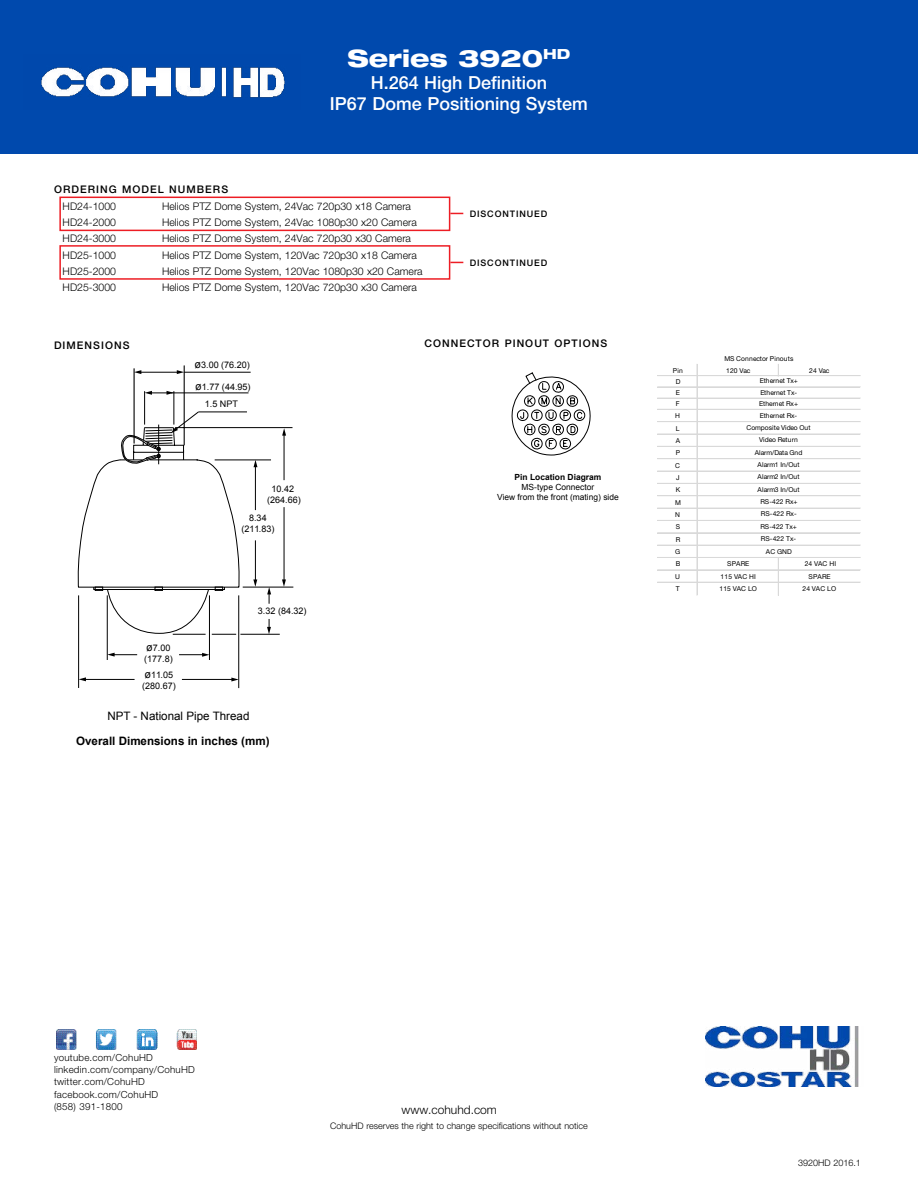
<style>
.page{position:relative;width:918px;height:1188px;background:#fff}
.page>*{position:absolute;margin:0;border:0;box-sizing:border-box;transform-origin:0 0}
.t1{font:800 expanded 24px "Helvetica Neue LT Std";color:#fff}
.t2{font:500 18px/21.6px "Helvetica Neue LT Std";color:#fff;text-align:center}
.t3{font:300 12px "Helvetica Neue LT Std";color:#000}
.t4{font:700 11.55px "Arial";color:#000}
.t5{font:11.55px "Arial";color:#000}
.t6{font:300 10.5px "Helvetica Neue LT Std";color:#000}
.t7{font:500 10.5px "Helvetica Neue LT Std";letter-spacing:.1em;color:#000}
.t8{font:300 9.75px/12.5px "Helvetica Neue LT Std";letter-spacing:.025em;color:#000}
.t9{font:9px/10.8px "Arial";color:#000;text-align:center}
.t10{font:300 9px "Helvetica Neue LT Std";color:#000}
.t11{font:500 9px "Helvetica Neue LT Std";letter-spacing:.1em;color:#000}
.t12{font:8.4px/10.2px "Arial";color:#000;text-align:center}
.t13{font:700 8.4px "Arial";color:#000}
.t14{font:6.75px/12.1px "Helvetica Neue LT Std";letter-spacing:.01em;color:#000}
.s1{font-size:10.8px}
</style>
<div class="page">
<hr style="left:255px;top:540px;width:1px;height:41px;background:#000">
<svg style="left:253px;top:579px;width:4px;height:8px"></svg>
<svg style="left:267px;top:619px;width:4px;height:15px"></svg>
<svg style="left:267px;top:588px;width:4px;height:16px"></svg>
<hr style="left:255px;top:466px;width:1px;height:44px;background:#000">
<svg style="left:254px;top:461px;width:3px;height:6px"></svg>
<hr style="left:85px;top:679px;width:50px;height:1px;background:#000">
<svg style="left:79px;top:677px;width:7px;height:4px"></svg>
<hr style="left:182px;top:679px;width:51px;height:1px;background:#000">
<svg style="left:231px;top:678px;width:7px;height:3px"></svg>
<hr style="left:284px;top:434px;width:1px;height:46px;background:#000">
<svg style="left:282px;top:428px;width:4px;height:8px"></svg>
<hr style="left:284px;top:507px;width:1px;height:74px;background:#000">
<svg style="left:282px;top:579px;width:4px;height:8px"></svg>
<svg style="left:108px;top:653px;width:29px;height:4px"></svg>
<svg style="left:179px;top:653px;width:30px;height:4px"></svg>
<hr style="left:134px;top:368px;width:1px;height:76px;background:#000">
<hr style="left:184px;top:365px;width:1px;height:80px;background:#000">
<hr style="left:78px;top:595px;width:1px;height:93px;background:#000">
<hr style="left:107px;top:595px;width:1px;height:65px;background:#000">
<hr style="left:209px;top:595px;width:1px;height:65px;background:#000">
<hr style="left:238px;top:595px;width:1px;height:93px;background:#000">
<hr style="left:240px;top:634px;width:40px;height:1px;background:#000">
<hr style="left:176px;top:427px;width:117px;height:1px;background:#000">
<hr style="left:215px;top:460px;width:56px;height:1px;background:#000">
<hr style="left:243px;top:587px;width:50px;height:1px;background:#000">
<hr style="left:144px;top:391px;width:1px;height:34px;background:#000">
<hr style="left:174px;top:393px;width:1px;height:32px;background:#000">
<hr style="left:184px;top:372px;width:67px;height:1px;background:#000">
<hr style="left:140px;top:372px;width:38px;height:1px;background:#000">
<svg style="left:134px;top:370px;width:7px;height:4px"></svg>
<svg style="left:177px;top:370px;width:7px;height:4px"></svg>
<hr style="left:184px;top:393px;width:65px;height:1px;background:#000">
<svg style="left:145px;top:391px;width:39px;height:4px"></svg>
<svg style="left:77px;top:411px;width:163px;height:224px"></svg>
<hr style="left:198px;top:412px;width:49px;height:1px;background:#000">
<svg style="left:512px;top:372px;width:79px;height:84px"></svg>
<hr style="left:658px;top:375px;width:202px;height:1px;background:#d9d9d9">
<hr style="left:658px;top:376px;width:202px;height:1px;background:#d9d9d9">
<hr style="left:658px;top:387px;width:202px;height:1px;background:#d9d9d9">
<hr style="left:658px;top:398px;width:202px;height:1px;background:#d9d9d9">
<hr style="left:658px;top:409px;width:202px;height:1px;background:#d9d9d9">
<hr style="left:658px;top:421px;width:202px;height:1px;background:#d9d9d9">
<hr style="left:658px;top:422px;width:202px;height:1px;background:#d9d9d9">
<hr style="left:658px;top:434px;width:202px;height:1px;background:#d9d9d9">
<hr style="left:658px;top:446px;width:202px;height:1px;background:#d9d9d9">
<hr style="left:658px;top:458px;width:202px;height:1px;background:#d9d9d9">
<hr style="left:658px;top:459px;width:202px;height:1px;background:#d9d9d9">
<hr style="left:658px;top:471px;width:202px;height:1px;background:#d9d9d9">
<hr style="left:658px;top:483px;width:202px;height:1px;background:#d9d9d9">
<hr style="left:658px;top:495px;width:202px;height:1px;background:#d9d9d9">
<hr style="left:658px;top:496px;width:202px;height:1px;background:#d9d9d9">
<hr style="left:658px;top:508px;width:202px;height:1px;background:#d9d9d9">
<hr style="left:658px;top:520px;width:202px;height:1px;background:#d9d9d9">
<hr style="left:658px;top:533px;width:202px;height:1px;background:#d9d9d9">
<hr style="left:658px;top:545px;width:202px;height:1px;background:#d9d9d9">
<hr style="left:658px;top:557px;width:202px;height:1px;background:#d9d9d9">
<hr style="left:658px;top:570px;width:202px;height:1px;background:#d9d9d9">
<hr style="left:658px;top:582px;width:202px;height:1px;background:#d9d9d9">
<hr style="left:697px;top:364px;width:1px;height:231px;background:#d9d9d9">
<hr style="left:778px;top:558px;width:1px;height:37px;background:#d9d9d9">
<div style="left:59px;top:197px;width:391px;height:34px;border:2px solid #ed1d24"></div>
<svg style="left:450px;top:213px;width:13px;height:1px"></svg>
<div style="left:59px;top:245px;width:391px;height:35px;border:2px solid #ed1d24"></div>
<svg style="left:450px;top:262px;width:13px;height:1px"></svg>
<div style="left:0;top:0;width:918px;height:153px;background:#0049ad"></div>
<img style="left:41px;top:67px;width:244px;height:31px">
<img style="left:56px;top:1030px;width:140px;height:20px">
<img style="left:706px;top:1026px;width:153px;height:61px">
<h1 class="t1" style="left:347px;top:43px;width:225px">Series 3920<sup>HD</sup></h1>
<h2 class="t2" style="left:330px;top:71px;width:259px">H.264 HIGH DEFINITION<br>IP67 DOME POSITIONING SYSTEM</h2>
<p class="t7" style="left:54px;top:183px;width:17px">ORDERI</p>
<p class="t7" style="left:100px;top:183px;width:32px">NG MODEL</p>
<p class="t7" style="left:169px;top:183px;width:45px">NUMBERS</p>
<p class="t6" style="left:63px;top:199px;width:55px">HD24-1000</p>
<p class="t6" style="left:162px;top:199px;width:251px">Helios PTZ Dome System, 24Vac 720p30 x18 Camera</p>
<p class="t6" style="left:63px;top:216px;width:55px">HD24-2000</p>
<p class="t6" style="left:162px;top:216px;width:256px">Helios PTZ Dome System, 24Vac 1080p30 x20 Camera</p>
<p class="t6" style="left:63px;top:232px;width:55px">HD24-3000</p>
<p class="t6" style="left:162px;top:232px;width:251px">Helios PTZ Dome System, 24Vac 720p30 x30 Camera</p>
<p class="t6" style="left:63px;top:248px;width:55px">HD25-1000</p>
<p class="t6" style="left:162px;top:248px;width:256px">Helios PTZ Dome System, 120Vac 720p30 x18 Camera</p>
<p class="t6" style="left:63px;top:265px;width:55px">HD25-2000</p>
<p class="t6" style="left:162px;top:265px;width:262px">Helios PTZ Dome System, 120Vac 1080p30 x20 Camera</p>
<p class="t6" style="left:63px;top:281px;width:55px">HD25-3000</p>
<p class="t6" style="left:162px;top:281px;width:256px">Helios PTZ Dome System, 120Vac 720p30 x30 Camera</p>
<p class="t11" style="left:470px;top:209px;width:15px">DISCO</p>
<p class="t11" style="left:502px;top:209px;width:39px">NTINUED</p>
<p class="t11" style="left:470px;top:258px;width:15px">DISCO</p>
<p class="t11" style="left:502px;top:258px;width:39px">NTINUED</p>
<p class="t7" style="left:54px;top:339px;width:47px">DIMENSIO</p>
<p class="t7" style="left:114px;top:339px;width:16px">NS</p>
<p class="t7" style="left:424px;top:337px;width:68px">CONNECTOR</p>
<p class="t7" style="left:505px;top:337px;width:103px">PI NOUT OPTIONS</p>
<p class="t9" style="left:195px;top:360px;width:57px"><span class="s1">ø</span>3.00 (76.20)</p>
<p class="t9" style="left:195px;top:378px;width:57px;line-height:17px"><span class="s1">ø</span>1.77 (44.95)<br>1.5 NPT</p>
<p class="t9" style="left:267px;top:484px;width:35px">10.42 (264.66)</p>
<p class="t9" style="left:241px;top:512px;width:35px">8.34 (211.83)</p>
<p class="t9" style="left:258px;top:606px;width:50px">3.32 (84.32)</p>
<p class="t9" style="left:144px;top:643px;width:30px;text-align:left"><span class="s1">ø</span>7.00 (177.8)</p>
<p class="t9" style="left:142px;top:669px;width:35px;text-align:left"><span class="s1">ø</span>11.05 (280.67)</p>
<p class="t5" style="left:107px;top:708px;width:144px">NPT - National Pipe Thread</p>
<p class="t4" style="left:76px;top:734px;width:195px">Overall Dimensions in inches (mm)</p>
<p class="t13" style="left:515px;top:471px;width:88px">Pin Location Diagram</p>
<p class="t12" style="left:497px;top:482px;width:123px">MS-type Connector<br>View from the front (mating) side</p>
<p class="t14" style="left:724px;top:352px;width:70px">MS Connector Pinouts</p>
<p class="t14" style="left:673px;top:364px;width:11px">Pin</p>
<p class="t14" style="left:726px;top:364px;width:26px">120 Vac</p>
<p class="t14" style="left:809px;top:364px;width:22px">24 Vac</p>
<p class="t14" style="left:675px;top:375px;width:7px">D<br>E<br>F<br>H<br>L<br>A<br>P<br>C<br>J<br>K<br>M<br>N<br>S<br>R<br>G<br>B</p>
<p class="t14" style="left:759px;top:375px;width:40px;line-height:11.4px">Ethernet Tx+<br>Ethernet Tx-<br>Ethernet Rx+<br>Ethernet Rx-</p>
<p class="t14" style="left:746px;top:421px;width:66px;text-align:center">Composite Video Out<br>Video Return<br>Alarm/Data Gnd<br>Alarm1 In/Out<br>Alarm2 In/Out<br>Alarm3 In/Out</p>
<p class="t14" style="left:760px;top:495px;width:39px;text-align:center">RS-422 Rx+<br>RS-422 Rx-<br>RS-422 Tx+<br>RS-422 Tx-<br>AC GND</p>
<p class="t14" style="left:727px;top:558px;width:24px">SPARE</p>
<p class="t14" style="left:805px;top:558px;width:33px">24 VAC HI</p>
<p class="t14" style="left:675px;top:570px;width:6px">U</p>
<p class="t14" style="left:721px;top:570px;width:37px">115 VAC HI</p>
<p class="t14" style="left:809px;top:570px;width:24px">SPARE</p>
<p class="t14" style="left:676px;top:583px;width:5px">T</p>
<p class="t14" style="left:719px;top:583px;width:39px">115 VAC LO</p>
<p class="t14" style="left:802px;top:583px;width:35px">24 VAC LO</p>
<p class="t8" style="left:54px;top:1051px;width:142px">youtube.com/CohuHD linkedin.com/company/CohuHD twitter.com/CohuHD facebook.com/CohuHD<br>(858) 391-1800</p>
<p class="t3" style="left:402px;top:1102px;width:97px">www.cohuhd.com</p>
<p class="t10" style="left:330px;top:1120px;width:259px">CohuHD reserves the right to change specifications without notice</p>
<p class="t10" style="left:798px;top:1158px;width:64px">3920HD 2016.1</p>
</div>
